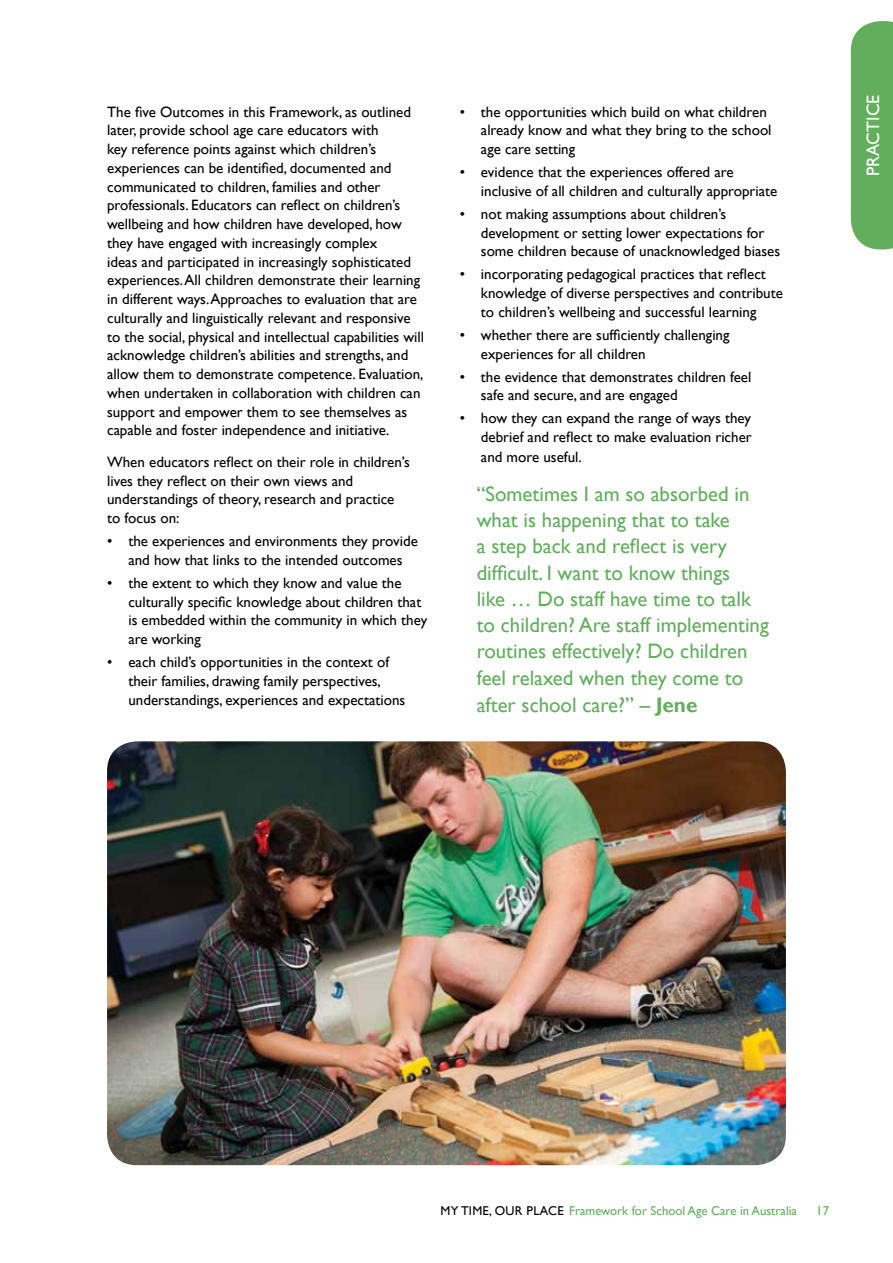
<style>
.page{position:relative;width:893px;height:1263px;background:#fff}
.page>*{position:absolute;margin:0;border:0;box-sizing:border-box;transform-origin:0 0}
.t1{font:21px/26.4px "Gill Sans";color:#62ae5d}
.t2{font:18px "Gill Sans";color:#fff}
.t3{font:15px/18.8px "Gill Sans";color:#000}
.t4{font:12.75px "Gill Sans";color:#62ae5d}
.s1{font-weight:700}
.s2{color:#000}
</style>
<div class="page">
<div style="left:851px;top:21px;width:42px;height:228px;background:#62ae5d"></div>
<img style="left:107px;top:741px;width:679px;height:424px">
<p class="t3" style="left:107px;top:103px;width:318px">The five Outcomes in this Framework, as outlined later, provide school age care educators with<br>key reference points against which children’s experiences can be identified, documented and communicated to children, families and other professionals. Educators can reflect on children’s wellbeing and how children have developed, how they have engaged with increasingly complex<br>ideas and participated in increasingly sophisticated experiences. All children demonstrate their learning in different ways. Approaches to evaluation that are culturally and linguistically relevant and responsive to the social, physical and intellectual capabilities will acknowledge children’s abilities and strengths, and allow them to demonstrate competence. Evaluation, when undertaken in collaboration with children can support and empower them to see themselves as capable and foster independence and initiative.</p>
<p class="t3" style="left:107px;top:453px;width:304px">When educators reflect on their role in children’s lives they reflect on their own views and understandings of theory, research and practice to focus on:</p>
<p class="t3" style="left:107px;top:532px;width:312px;text-align:center">• the experiences and environments they provide and how that links to the intended outcomes</p>
<p class="t3" style="left:128px;top:574px;width:300px;text-indent:-21px">• the extent to which they know and value the culturally specific knowledge about children that is embedded within the community in which they are working</p>
<p class="t3" style="left:128px;top:653px;width:278px;text-indent:-21px">• each child’s opportunities in the context of their families, drawing family perspectives, understandings, experiences and expectations</p>
<p class="t3" style="left:481px;top:102px;width:292px;text-indent:-21px">• the opportunities which build on what children already know and what they bring to the school age care setting</p>
<p class="t3" style="left:481px;top:163px;width:298px;text-indent:-21px">• evidence that the experiences offered are inclusive of all children and culturally appropriate</p>
<p class="t3" style="left:481px;top:205px;width:301px;text-indent:-21px">• not making assumptions about children’s development or setting lower expectations for some children because of unacknowledged biases</p>
<p class="t3" style="left:481px;top:265px;width:303px;text-indent:-21px">• incorporating pedagogical practices that reflect knowledge of diverse perspectives and contribute to children’s wellbeing and successful learning</p>
<p class="t3" style="left:481px;top:326px;width:250px;text-indent:-21px">• whether there are sufficiently challenging experiences for all children</p>
<p class="t3" style="left:481px;top:367px;width:272px;text-indent:-21px">• the evidence that demonstrates children feel safe and secure, and are engaged</p>
<p class="t3" style="left:481px;top:409px;width:272px;line-height:19.2px;text-align:justify;text-indent:-21px">• how they can expand the range of ways they debrief and reflect to make evaluation richer and more useful.</p>
<p class="t1" style="left:477px;top:481px;width:294px">“Sometimes I am so absorbed in what is happening that to take<br>a step back and reflect is very difficult. I want to know things<br>like … Do staff have time to talk to children? Are staff implementing routines effectively? Do children feel relaxed when they come to after school care?” – <span class="s1">Jene</span></p>
<p class="t2" style="left:862px;top:176px;width:83px;rotate:-90deg">PRACTICE</p>
<p class="t4" style="left:441px;top:1204px;width:358px"><span class="s2">MY TIME, OUR PLACE</span> Framework for School Age Care in Australia</p>
<p class="t4" style="left:816px;top:1204px;width:15px">17</p>
</div>
